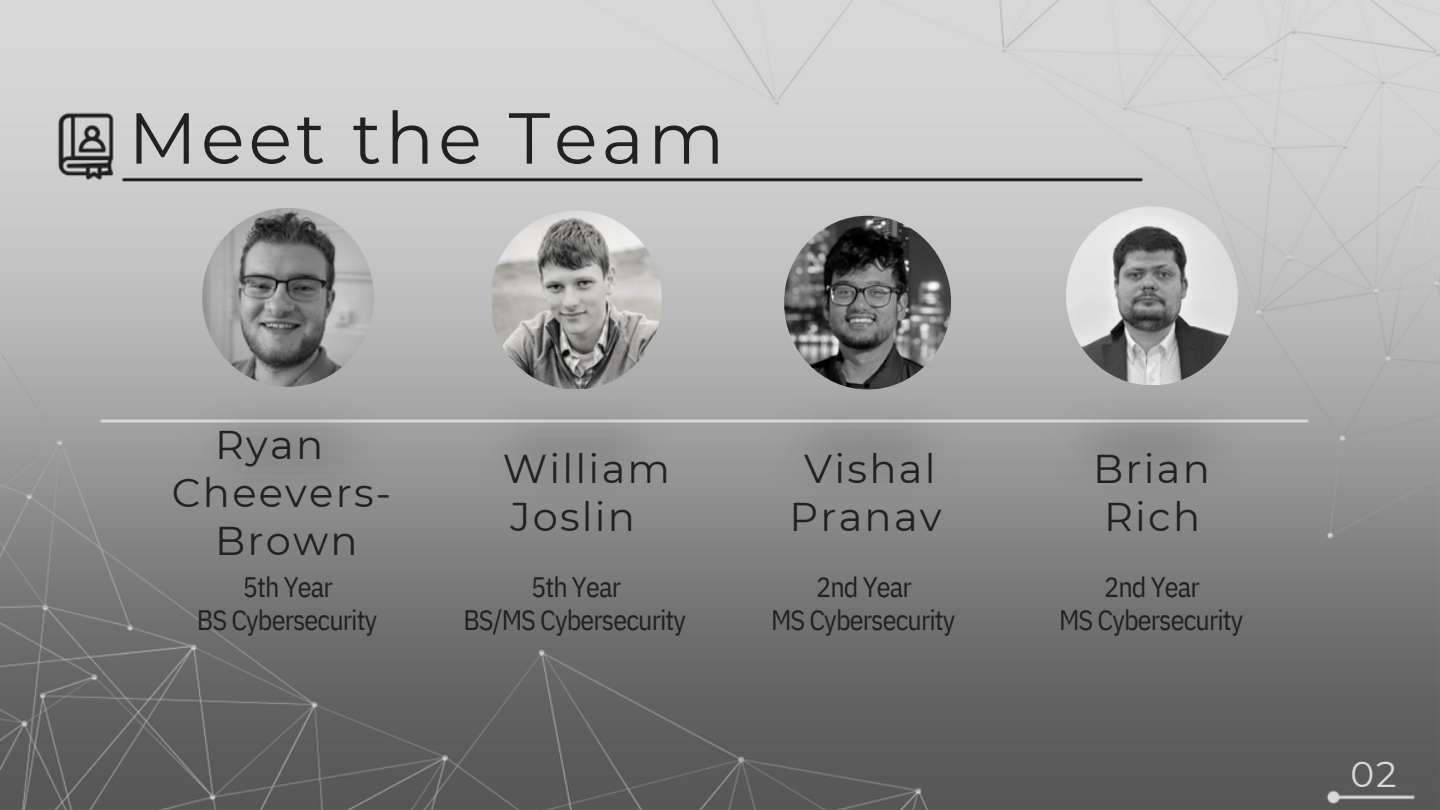
<style>
.page{position:relative;width:1440px;height:810px;background:#fff}
.page>*{position:absolute;margin:0;border:0;box-sizing:border-box;transform-origin:0 0}
.t1{font:72px "Montserrat";letter-spacing:.055em;color:#212121}
.t2{font:40.2px "Montserrat";letter-spacing:.055em;color:#212121}
.t3{font:40px "Montserrat";letter-spacing:.055em;color:#212121}
.t4{font:36px "Montserrat";color:#d9d9d9}
.t5{font:28px "IBM Plex Sans Cond";letter-spacing:-.03em;color:#212121}
</style>
<div class="page">
<img style="left:0;top:0;width:1440px;height:810px">
<img style="left:447px;top:375px;width:254px;height:149px">
<img style="left:492px;top:210px;width:170px;height:179px">
<img style="left:159px;top:373px;width:254px;height:148px">
<img style="left:202px;top:208px;width:172px;height:178px;border-radius:50%">
<img style="left:741px;top:375px;width:250px;height:147px">
<img style="left:784px;top:216px;width:167px;height:174px;border-radius:50%">
<img style="left:1023px;top:371px;width:254px;height:149px">
<img style="left:1066px;top:206px;width:172px;height:179px;border-radius:50%">
<p class="t1" style="left:128px;top:94px;width:598px">Meet the Team</p>
<p class="t3" style="left:215px;top:420px;width:110px">Ryan</p>
<p class="t2" style="left:172px;top:468px;width:221px">Cheevers-</p>
<p class="t3" style="left:215px;top:516px;width:144px">Brown</p>
<p class="t5" style="left:243px;top:568px;width:91px">5th Year</p>
<p class="t5" style="left:197px;top:601px;width:182px">BS Cybersecurity</p>
<p class="t2" style="left:503px;top:444px;width:169px">William</p>
<p class="t2" style="left:804px;top:444px;width:133px">Vishal</p>
<p class="t2" style="left:1093px;top:444px;width:118px">Brian</p>
<p class="t3" style="left:510px;top:492px;width:126px">Joslin</p>
<p class="t3" style="left:789px;top:492px;width:154px">Pranav</p>
<p class="t3" style="left:1104px;top:492px;width:98px">Rich</p>
<p class="t5" style="left:531px;top:568px;width:91px">5th Year</p>
<p class="t5" style="left:463px;top:601px;width:224px">BS/MS Cybersecurity</p>
<p class="t5" style="left:816px;top:568px;width:97px">2nd Year</p>
<p class="t5" style="left:771px;top:601px;width:186px">MS Cybersecurity</p>
<p class="t5" style="left:1104px;top:568px;width:97px">2nd Year</p>
<p class="t5" style="left:1059px;top:601px;width:186px">MS Cybersecurity</p>
<p class="t4" style="left:1350px;top:752px;width:48px">02</p>
</div>
